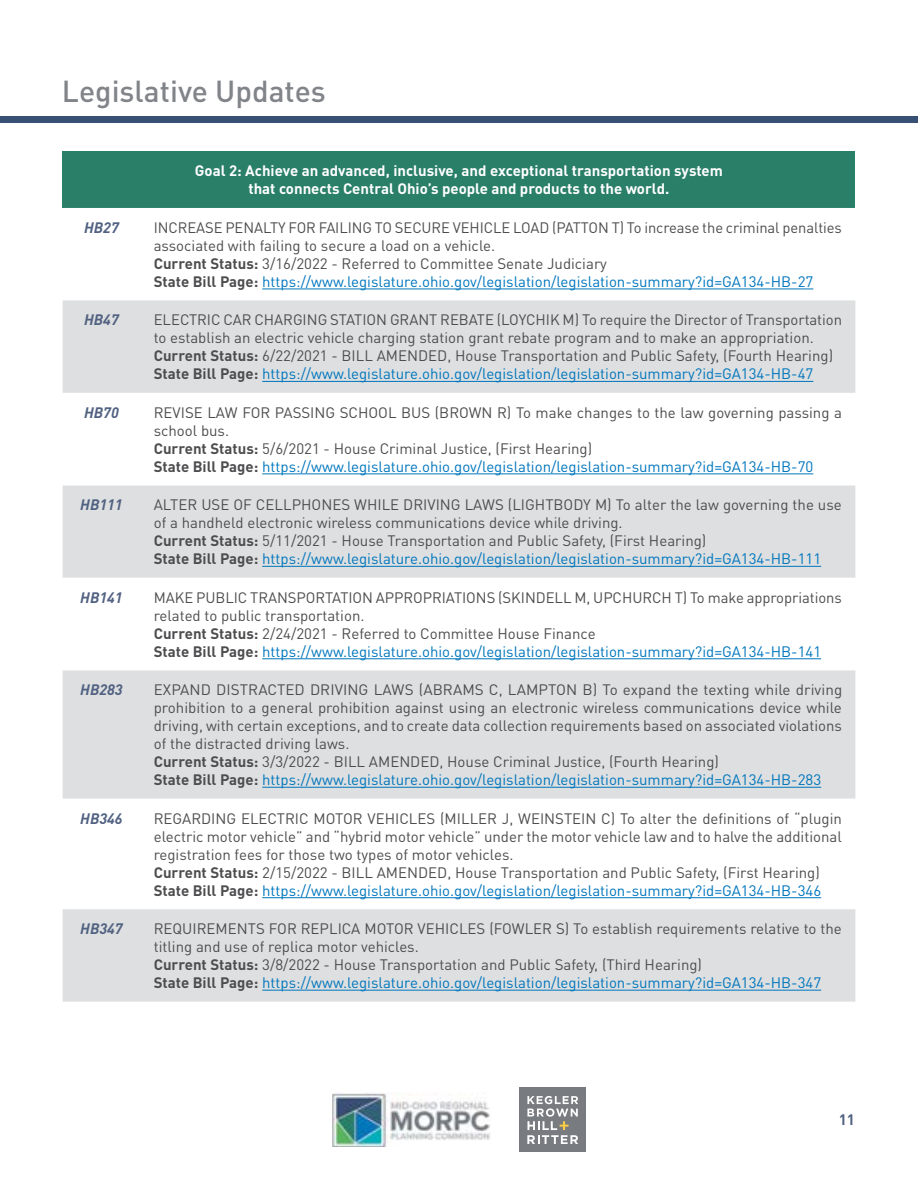
<style>
.page{position:relative;width:918px;height:1188px;background:#fff}
.page>*{position:absolute;margin:0;border:0;box-sizing:border-box;transform-origin:0 0}
.t1{font:500 30px "DIN Pro";color:#818489}
.t2{font:15px/18px "DIN Pro";color:#4d4d4f}
.t3{font:700 15px/18px "DIN Pro";color:#fff;text-align:center}
.t4{font:italic 700 15px "DIN Pro";color:#516181}
.t5{font:700 15px "DIN Pro";color:#516181}
.s1{font-weight:700}
.s2{color:#0076bd}
</style>
<div class="page">
<div style="left:520px;top:1088px;width:66px;height:64px;background:#787c81"></div>
<svg style="left:527px;top:1096px;width:51px;height:48px"></svg>
<img style="left:332px;top:1093px;width:158px;height:54px">
<div style="left:63px;top:152px;width:792px;height:56px;background:#2a7f68"></div>
<svg style="left:262px;top:288px;width:552px;height:2px"></svg>
<div style="left:63px;top:300px;width:792px;height:702px;background:#dddfe0"></div>
<svg style="left:63px;top:393px;width:792px;height:516px"></svg>
<hr style="left:262px;top:289px;width:551px;height:1px;background:#0076bd">
<hr style="left:262px;top:381px;width:551px;height:1px;background:#0076bd">
<hr style="left:262px;top:473px;width:551px;height:1px;background:#0076bd">
<hr style="left:262px;top:566px;width:559px;height:1px;background:#0076bd">
<hr style="left:262px;top:658px;width:559px;height:1px;background:#0076bd">
<hr style="left:262px;top:787px;width:559px;height:1px;background:#0076bd">
<hr style="left:262px;top:897px;width:559px;height:1px;background:#0076bd">
<hr style="left:262px;top:990px;width:559px;height:1px;background:#0076bd">
<div style="left:0;top:116px;width:918px;height:7px;background:#375073"></div>
<h1 class="t1" style="left:62px;top:71px;width:265px">Legislative Updates</h1>
<p class="t3" style="left:195px;top:161px;width:530px">Goal 2: Achieve an advanced, inclusive, and exceptional transportation system that connects Central Ohio’s people and products to the world.</p>
<p class="t4" style="left:84px;top:215px;width:36px">HB27</p>
<p class="t2" style="left:154px;top:218px;width:690px">INCREASE PENALTY FOR FAILING TO SECURE VEHICLE LOAD (PATTON T) To increase the criminal penalties associated with failing to secure a load on a vehicle.<br><span class="s1">Current Status:</span> 3/16/2022 - Referred to Committee Senate Judiciary<br><span class="s1">State Bill Page:</span> <span class="s2">https://www.legislature.ohio.gov/legislation/legislation-summary?id=GA134-HB-27</span></p>
<p class="t4" style="left:84px;top:308px;width:36px">HB47</p>
<p class="t2" style="left:154px;top:310px;width:690px">ELECTRIC CAR CHARGING STATION GRANT REBATE (LOYCHIK M) To require the Director of Transportation to establish an electric vehicle charging station grant rebate program and to make an appropriation.<br><span class="s1">Current Status:</span> 6/22/2021 - BILL AMENDED, House Transportation and Public Safety, (Fourth Hearing)<br><span class="s1">State Bill Page:</span> <span class="s2">https://www.legislature.ohio.gov/legislation/legislation-summary?id=GA134-HB-47</span></p>
<p class="t4" style="left:84px;top:400px;width:36px">HB70</p>
<p class="t2" style="left:154px;top:403px;width:690px">REVISE LAW FOR PASSING SCHOOL BUS (BROWN R) To make changes to the law governing passing a school bus.<br><span class="s1">Current Status:</span> 5/6/2021 - House Criminal Justice, (First Hearing)<br><span class="s1">State Bill Page:</span> <span class="s2">https://www.legislature.ohio.gov/legislation/legislation-summary?id=GA134-HB-70</span></p>
<p class="t4" style="left:80px;top:493px;width:44px">HB111</p>
<p class="t2" style="left:154px;top:495px;width:690px">ALTER USE OF CELLPHONES WHILE DRIVING LAWS (LIGHTBODY M) To alter the law governing the use of a handheld electronic wireless communications device while driving.<br><span class="s1">Current Status:</span> 5/11/2021 - House Transportation and Public Safety, (First Hearing)<br><span class="s1">State Bill Page:</span> <span class="s2">https://www.legislature.ohio.gov/legislation/legislation-summary?id=GA134-HB-111</span></p>
<p class="t4" style="left:80px;top:585px;width:44px">HB141</p>
<p class="t2" style="left:154px;top:588px;width:690px">MAKE PUBLIC TRANSPORTATION APPROPRIATIONS (SKINDELL M, UPCHURCH T) To make appropriations related to public transportation.<br><span class="s1">Current Status:</span> 2/24/2021 - Referred to Committee House Finance<br><span class="s1">State Bill Page:</span> <span class="s2">https://www.legislature.ohio.gov/legislation/legislation-summary?id=GA134-HB-141</span></p>
<p class="t4" style="left:80px;top:677px;width:44px">HB283</p>
<p class="t2" style="left:154px;top:680px;width:690px">EXPAND DISTRACTED DRIVING LAWS (ABRAMS C, LAMPTON B) To expand the texting while driving prohibition to a general prohibition against using an electronic wireless communications device while driving, with certain exceptions, and to create data collection requirements based on associated violations of the distracted driving laws.<br><span class="s1">Current Status:</span> 3/3/2022 - BILL AMENDED, House Criminal Justice, (Fourth Hearing)<br><span class="s1">State Bill Page:</span> <span class="s2">https://www.legislature.ohio.gov/legislation/legislation-summary?id=GA134-HB-283</span></p>
<p class="t4" style="left:80px;top:806px;width:44px">HB346</p>
<p class="t2" style="left:154px;top:809px;width:690px">REGARDING ELECTRIC MOTOR VEHICLES (MILLER J, WEINSTEIN C) To alter the definitions of “plugin electric motor vehicle” and “hybrid motor vehicle” under the motor vehicle law and to halve the additional registration fees for those two types of motor vehicles.<br><span class="s1">Current Status:</span> 2/15/2022 - BILL AMENDED, House Transportation and Public Safety, (First Hearing)<br><span class="s1">State Bill Page:</span> <span class="s2">https://www.legislature.ohio.gov/legislation/legislation-summary?id=GA134-HB-346</span></p>
<p class="t4" style="left:80px;top:916px;width:44px">HB347</p>
<p class="t2" style="left:154px;top:919px;width:690px">REQUIREMENTS FOR REPLICA MOTOR VEHICLES (FOWLER S) To establish requirements relative to the titling and use of replica motor vehicles.<br><span class="s1">Current Status:</span> 3/8/2022 - House Transportation and Public Safety, (Third Hearing)<br><span class="s1">State Bill Page:</span> <span class="s2">https://www.legislature.ohio.gov/legislation/legislation-summary?id=GA134-HB-347</span></p>
<p class="t5" style="left:839px;top:1110px;width:18px">11</p>
</div>
